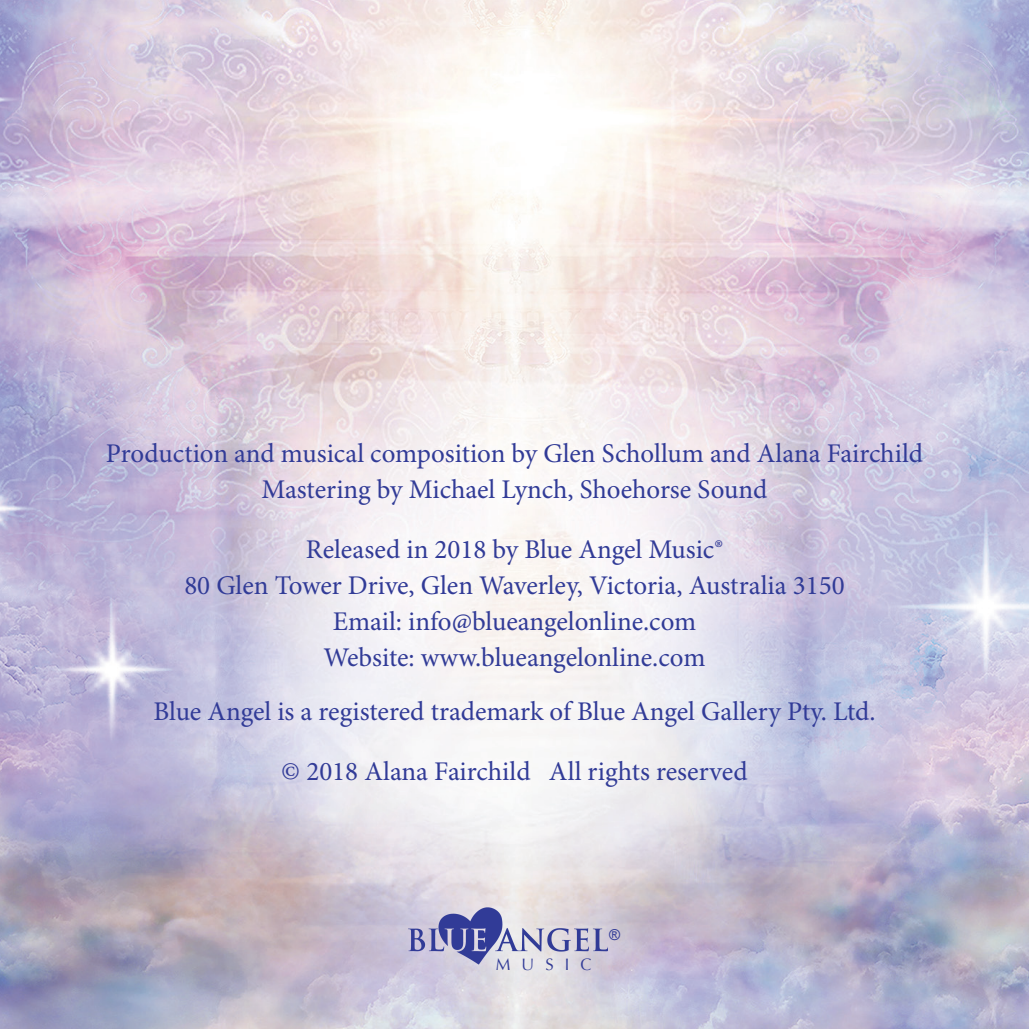
<style>
.page{position:relative;width:1029px;height:1029px;background:#fff}
.page>*{position:absolute;margin:0;border:0;box-sizing:border-box;transform-origin:0 0}
.t1{font:27px "Minion Pro";letter-spacing:-.005em;color:#313b97}
.t2{font:16.5px "Optima";letter-spacing:.67em;color:#313b97}
.t3{font:15px "Arial";color:#313b97}
</style>
<div class="page">
<img style="left:0;top:0;width:1029px;height:1029px">
<svg style="left:401px;top:880px;width:221px;height:108px;background:#c5c2d5"></svg>
<p class="t1" style="left:106px;top:437px;width:819px">Production and musical composition by Glen Schollum and Alana Fairchild</p>
<p class="t1" style="left:261px;top:473px;width:508px">Mastering by Michael Lynch, Shoehorse Sound</p>
<p class="t1" style="left:306px;top:533px;width:419px">Released in 2018 by Blue Angel Music®</p>
<p class="t1" style="left:184px;top:569px;width:662px">80 Glen Tower Drive, Glen Waverley, Victoria, Australia 3150</p>
<p class="t1" style="left:333px;top:605px;width:365px">Email: info@blueangelonline.com</p>
<p class="t1" style="left:324px;top:641px;width:383px">Website: www.blueangelonline.com</p>
<p class="t1" style="left:153px;top:695px;width:724px">Blue Angel is a registered trademark of Blue Angel Gallery Pty. Ltd.</p>
<p class="t1" style="left:281px;top:755px;width:468px">© 2018 Alana Fairchild All rights reserved</p>
<p class="t2" style="left:496px;top:955px;width:97px">MUSIC</p>
<p class="t3" style="left:609px;top:925px;width:13px">®</p>
</div>
